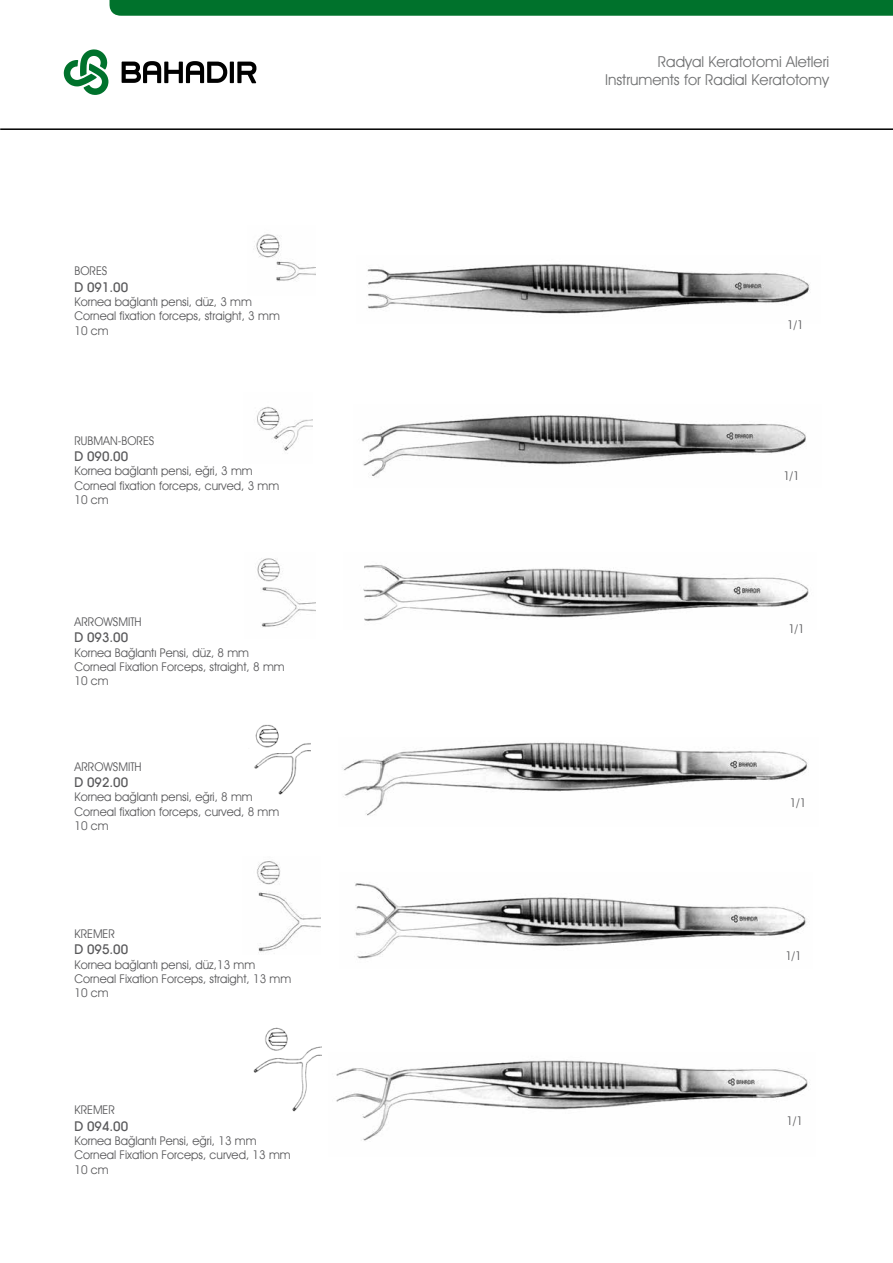
<style>
.page{position:relative;width:893px;height:1263px;background:#fff}
.page>*{position:absolute;margin:0;border:0;box-sizing:border-box;transform-origin:0 0}
.t1{font:15px/18px "Avant Garde IT Cby BT";color:#707172;text-align:right}
.t2{font:500 13.5px "Avant Garde IT Cby BT";color:#58585a}
.t3{font:12px/14.4px "Avant Garde IT Cby BT";color:#58585a}
</style>
<div class="page">
<div style="left:109px;top:0;width:784px;height:16px;background:#00722c"></div>
<svg style="left:64px;top:49px;width:44px;height:46px"></svg>
<svg style="left:122px;top:61px;width:134px;height:22px"></svg>
<hr style="left:0;top:128px;width:893px;height:2px;background:#000">
<img style="left:361px;top:415px;width:445px;height:61px">
<img style="left:257px;top:406px;width:56px;height:48px">
<img style="left:367px;top:264px;width:443px;height:50px">
<img style="left:254px;top:234px;width:62px;height:48px">
<img style="left:342px;top:742px;width:466px;height:74px">
<img style="left:254px;top:724px;width:56px;height:71px">
<img style="left:363px;top:565px;width:446px;height:56px">
<img style="left:257px;top:558px;width:59px;height:69px">
<img style="left:336px;top:1060px;width:472px;height:81px">
<img style="left:253px;top:1027px;width:69px;height:85px">
<img style="left:355px;top:883px;width:452px;height:76px">
<img style="left:256px;top:861px;width:65px;height:92px">
<p class="t3" style="left:74px;top:264px;width:34px">BORES</p>
<p class="t2" style="left:74px;top:279px;width:55px">D 091.00</p>
<p class="t3" style="left:74px;top:294px;width:207px">Kornea baðlantý pensi, düz, 3 mm<br>Corneal fixation forceps, straight, 3 mm<br>10 cm</p>
<p class="t1" style="left:605px;top:52px;width:226px">Radyal Keratotomi Aletleri<br>Instruments for Radial Keratotomy</p>
<p class="t3" style="left:787px;top:317px;width:18px">1/1</p>
<p class="t3" style="left:74px;top:433px;width:81px">RUBMAN-BORES</p>
<p class="t2" style="left:74px;top:448px;width:55px">D 090.00</p>
<p class="t3" style="left:74px;top:464px;width:206px">Kornea baðlantý pensi, eðri, 3 mm<br>Corneal fixation forceps, curved, 3 mm<br>10 cm</p>
<p class="t3" style="left:783px;top:468px;width:18px">1/1</p>
<p class="t3" style="left:74px;top:614px;width:69px">ARROWSMITH</p>
<p class="t2" style="left:74px;top:629px;width:55px">D 093.00</p>
<p class="t3" style="left:74px;top:645px;width:212px">Kornea Baðlantý Pensi, düz, 8 mm<br>Corneal Fixation Forceps, straight, 8 mm<br>10 cm</p>
<p class="t3" style="left:74px;top:759px;width:69px">ARROWSMITH</p>
<p class="t2" style="left:74px;top:774px;width:55px">D 092.00</p>
<p class="t3" style="left:74px;top:790px;width:206px">Kornea baðlantý pensi, eðri, 8 mm<br>Corneal fixation forceps, curved, 8 mm<br>10 cm</p>
<p class="t3" style="left:74px;top:926px;width:42px">KREMER</p>
<p class="t2" style="left:74px;top:941px;width:55px">D 095.00</p>
<p class="t3" style="left:74px;top:957px;width:218px">Kornea baðlantý pensi, düz,13 mm<br>Corneal Fixation Forceps, straight, 13 mm<br>10 cm</p>
<p class="t3" style="left:74px;top:1103px;width:42px">KREMER</p>
<p class="t2" style="left:74px;top:1118px;width:55px">D 094.00</p>
<p class="t3" style="left:74px;top:1133px;width:218px">Kornea Baðlantý Pensi, eðri, 13 mm<br>Corneal Fixation Forceps, curved, 13 mm<br>10 cm</p>
<p class="t3" style="left:788px;top:621px;width:18px">1/1</p>
<p class="t3" style="left:790px;top:795px;width:18px">1/1</p>
<p class="t3" style="left:785px;top:948px;width:18px">1/1</p>
<p class="t3" style="left:787px;top:1113px;width:18px">1/1</p>
</div>
